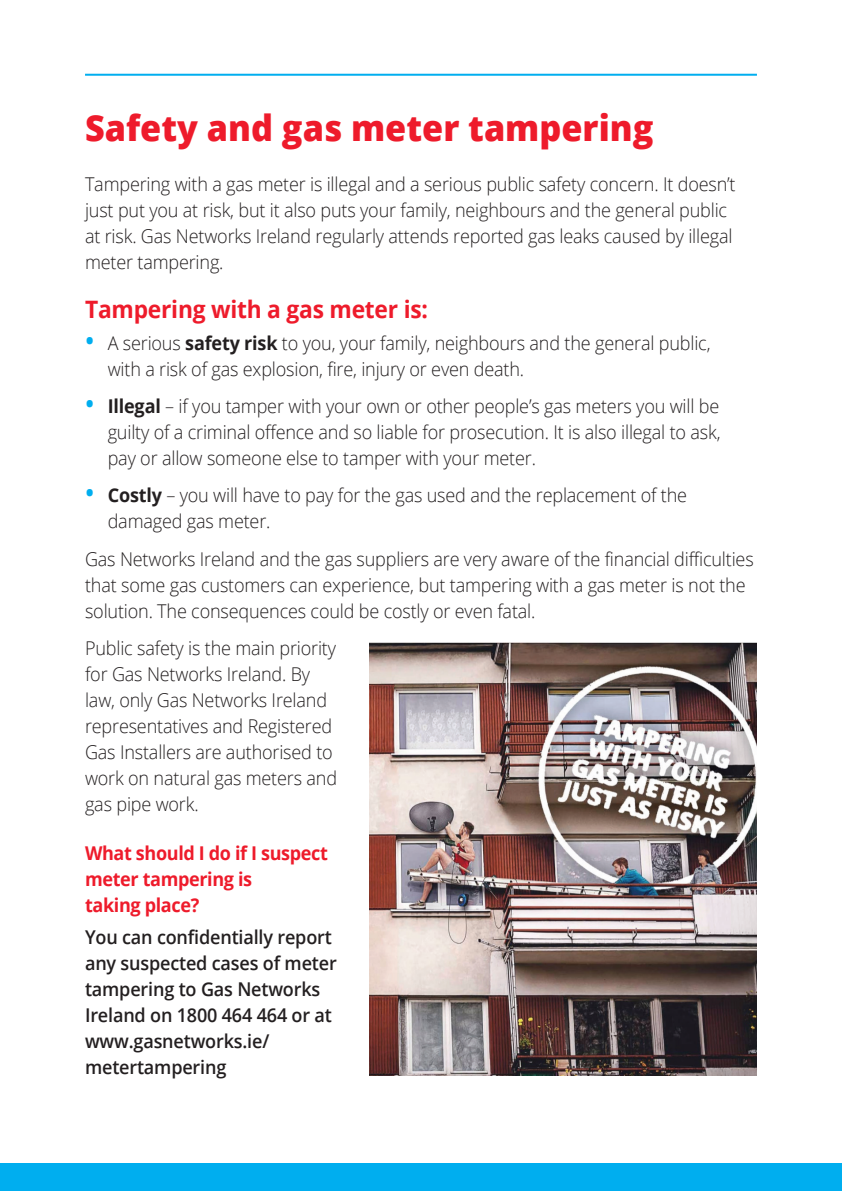
<style>
.page{position:relative;width:842px;height:1191px;background:#fff}
.page>*{position:absolute;margin:0;border:0;box-sizing:border-box;transform-origin:0 0}
.t1{font:800 36px "Open Sans";color:#ee1b2b;scale:.95 1}
.t2{font:700 24px "Open Sans";letter-spacing:-.01em;color:#ee1b2b;scale:.95 1}
.t3{font:300 19px/26px "Open Sans";letter-spacing:-.01em;color:#231f20;scale:.95 1}
.t4{font:600 19px/26px "Open Sans";letter-spacing:-.01em;color:#231f20;scale:.95 1}
.t5{font:700 19px/26px "Open Sans";letter-spacing:-.02em;color:#ee1b2b;scale:.95 1}
.s1{font-weight:600;font-size:26px;color:#00aeef}
.s2{font-weight:700}
</style>
<div class="page">
<img style="left:369px;top:642px;width:387px;height:433px">
<hr style="left:85px;top:74px;width:672px;height:2px;background:#00aeef">
<div style="left:0;top:1163px;width:842px;height:28px;background:#00aeef"></div>
<h1 class="t1" style="left:85px;top:100px;width:600px">Safety and gas meter tampering</h1>
<p class="t3" style="left:85px;top:171px;width:686px">Tampering with a gas meter is illegal and a serious public safety concern. It doesn’t just put you at risk, but it also puts your family, neighbours and the general public at risk. Gas Networks Ireland regularly attends reported gas leaks caused by illegal meter tampering.</p>
<p class="t2" style="left:85px;top:292px;width:362px">Tampering with a gas meter is:</p>
<p class="t3" style="left:108px;top:329px;width:636px;text-indent:-23px"><span class="s1">•</span> A serious <span class="s2">safety risk</span> to you, your family, neighbours and the general public, with a risk of gas explosion, fire, injury or even death.</p>
<p class="t3" style="left:108px;top:393px;width:646px;text-align:justify;text-indent:-23px"><span class="s1">•</span> <span class="s2">Illegal</span> – if you tamper with your own or other people’s gas meters you will be guilty of a criminal offence and so liable for prosecution. It is also illegal to ask, pay or allow someone else to tamper with your meter.</p>
<p class="t3" style="left:108px;top:482px;width:611px;text-indent:-23px"><span class="s1">•</span> <span class="s2">Costly</span> – you will have to pay for the gas used and the replacement of the damaged gas meter.</p>
<p class="t3" style="left:85px;top:545px;width:705px">Gas Networks Ireland and the gas suppliers are very aware of the financial difficulties that some gas customers can experience, but tampering with a gas meter is not the solution. The consequences could be costly or even fatal.</p>
<p class="t3" style="left:85px;top:635px;width:267px">Public safety is the main priority for Gas Networks Ireland. By law, only Gas Networks Ireland representatives and Registered<br>Gas Installers are authorised to work on natural gas meters and gas pipe work.</p>
<p class="t5" style="left:85px;top:839px;width:257px">What should I do if I suspect meter tampering is<br>taking place?</p>
<p class="t4" style="left:85px;top:923px;width:266px">You can confidentially report any suspected cases of meter tampering to Gas Networks<br>Ireland on 1800 464 464 or at www.gasnetworks.ie/ metertampering</p>
</div>
